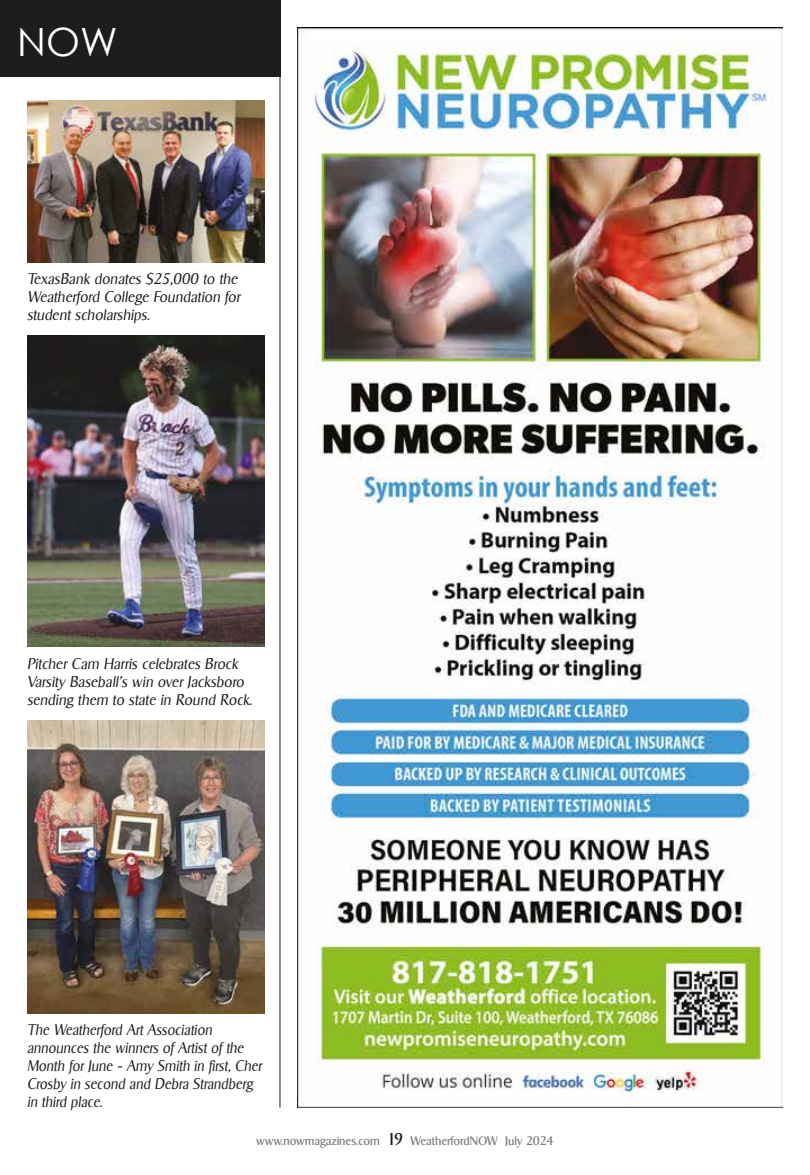
<style>
.page{position:relative;width:810px;height:1175px;background:#fff}
.page>*{position:absolute;margin:0;border:0;box-sizing:border-box;transform-origin:0 0}
.t1{font:39px "Century Gothic";color:#fff}
.t2{font:italic 300 15px/18px "Sigvar Serial";color:#1d1d1b}
.t3{font:italic 300 15px/18px "Sigvar Serial";color:#1d1d1b;scale:.95 1}
.t4{font:12px "Sigvar Serial";color:#7c7b7b}
.s1{font-size:16.5px;color:#1d1d1b}
</style>
<div class="page">
<hr style="left:280px;top:27px;width:1px;height:1080px;background:#1d1d1b">
<img style="left:27px;top:720px;width:238px;height:293px">
<img style="left:27px;top:100px;width:238px;height:163px">
<img style="left:27px;top:336px;width:238px;height:311px">
<div style="left:0;top:0;width:280px;height:76px;background:#1d1d1b"></div>
<img style="left:297px;top:27px;width:486px;height:1080px">
<h1 class="t1" style="left:17px;top:15px;width:102px">NOW</h1>
<p class="t2" style="left:27px;top:269px;width:215px">TexasBank donates $25,000 to the<br>Weatherford College Foundation for student scholarships.</p>
<p class="t2" style="left:27px;top:654px;width:227px">Pitcher Cam Harris celebrates Brock<br>Varsity Baseball’s win over Jacksboro sending them to state in Round Rock.</p>
<p class="t3" style="left:27px;top:1021px;width:249px">The Weatherford Art Association announces the winners of Artist of the<br>Month for June - Amy Smith in first, Cher<br>Crosby in second and Debra Strandberg in third place.</p>
<p class="t4" style="left:256px;top:1133px;width:299px">www.nowmagazines.com <span class="s1">19</span> WeatherfordNOW July 2024</p>
</div>
